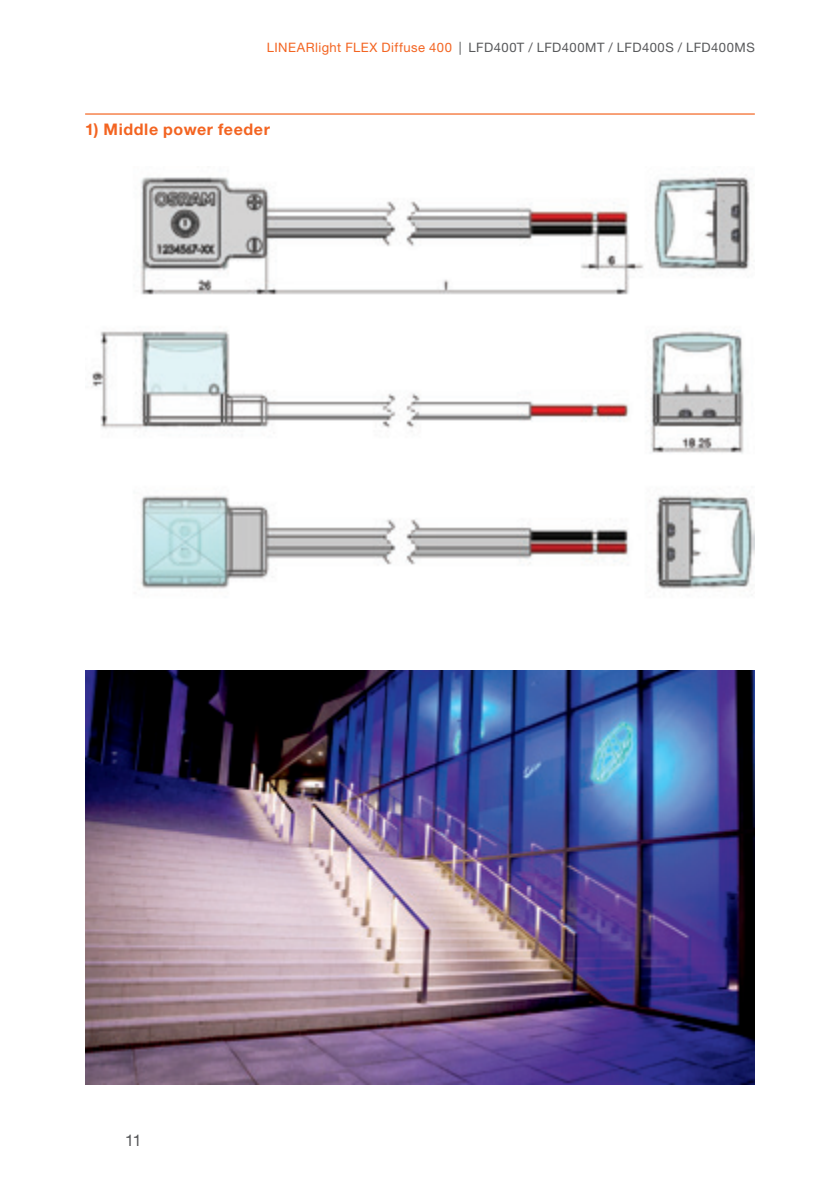
<style>
.page{position:relative;width:840px;height:1191px;background:#fff}
.page>*{position:absolute;margin:0;border:0;box-sizing:border-box;transform-origin:0 0}
.t1{font:700 16px "Helvetica Neue LT Std";letter-spacing:.04em;color:#f36421}
.t2{font:16px "Helvetica Neue LT Std";color:#57585a}
.t3{font:13px "Helvetica Neue LT Std";letter-spacing:.035em;color:#57585a}
.s1{color:#f36421}
</style>
<div class="page">
<hr style="left:85px;top:113px;width:669px;height:2px;background:#f36421">
<img style="left:92px;top:174px;width:662px;height:415px">
<img style="left:85px;top:670px;width:669px;height:414px">
<p class="t3" style="left:266px;top:39px;width:489px"><span class="s1">LINEARlight FLEX Diffuse 400</span> | LFD400T / LFD400MT / LFD400S / LFD400MS</p>
<p class="t1" style="left:85px;top:119px;width:186px">1) Middle power feeder</p>
<p class="t2" style="left:125px;top:1130px;width:18px">11</p>
</div>
